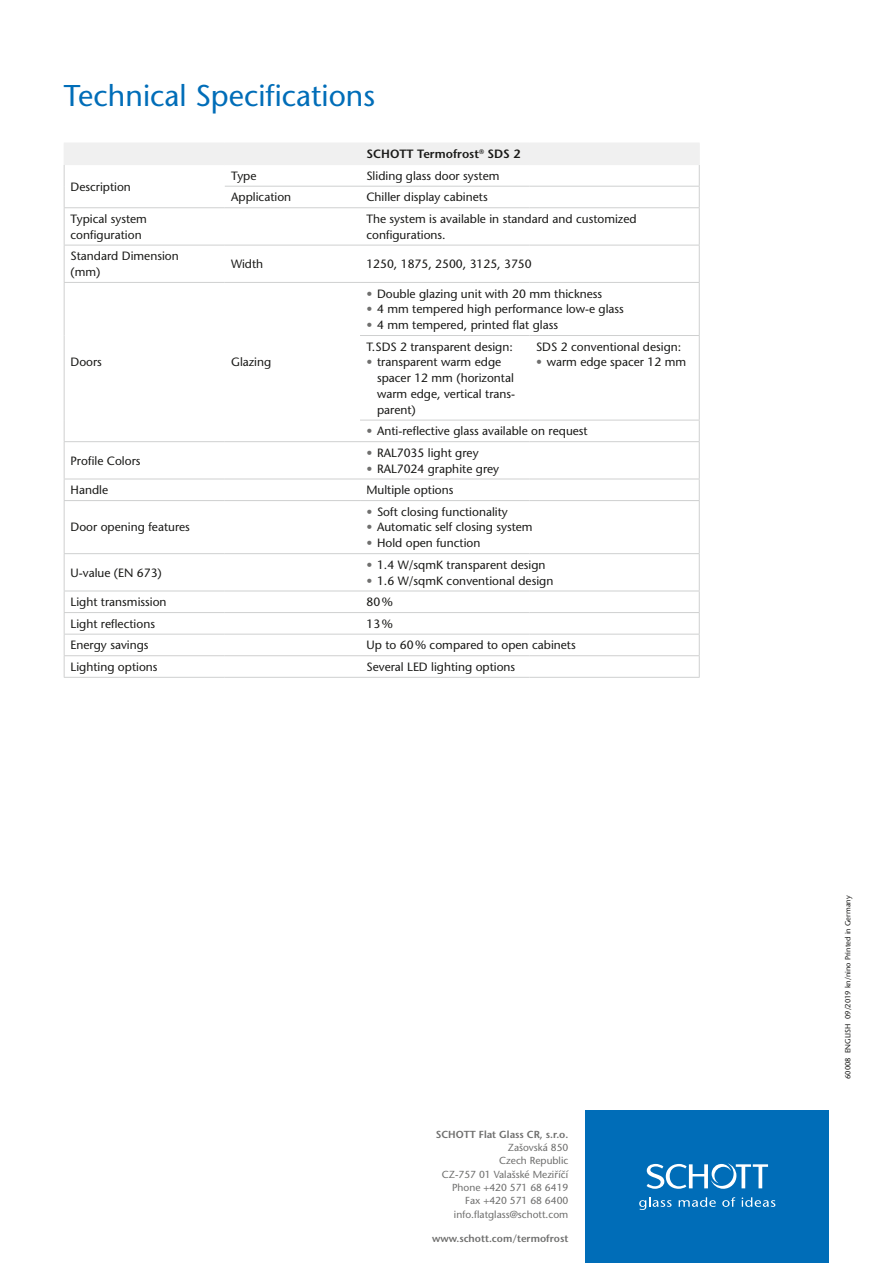
<style>
.page{position:relative;width:893px;height:1263px;background:#fff}
.page>*{position:absolute;margin:0;border:0;box-sizing:border-box;transform-origin:0 0}
.t1{font:500 30px "Stone Sans Std";color:#006db8}
.t2{font:500 12px/15.8px "Stone Sans Std";color:#1a1a18}
.t3{font:600 12px "Stone Sans Std";color:#1a1a18}
.t4{font:500 10.2px/13.4px "Stone Sans Std";color:#6f6f6e;text-align:right}
.t5{font:600 10.2px "Stone Sans Std";color:#6f6f6e}
.t6{font:500 7.5px "Stone Sans Std";color:#1a1a18}
.s1{color:#6f6f6e}
</style>
<div class="page">
<div style="left:585px;top:1110px;width:244px;height:153px;background:#006db8"></div>
<svg style="left:639px;top:1197px;width:33px;height:13px"></svg>
<svg style="left:679px;top:1197px;width:37px;height:10px"></svg>
<svg style="left:722px;top:1197px;width:13px;height:10px"></svg>
<svg style="left:742px;top:1197px;width:33px;height:10px"></svg>
<svg style="left:647px;top:1163px;width:121px;height:26px"></svg>
<hr style="left:225px;top:207px;width:135px;height:1px;background:#cfd0d0">
<hr style="left:360px;top:207px;width:170px;height:1px;background:#cfd0d0">
<hr style="left:530px;top:207px;width:170px;height:1px;background:#cfd0d0">
<hr style="left:360px;top:441px;width:170px;height:1px;background:#cfd0d0">
<hr style="left:530px;top:441px;width:170px;height:1px;background:#cfd0d0">
<hr style="left:360px;top:479px;width:170px;height:1px;background:#cfd0d0">
<hr style="left:530px;top:479px;width:170px;height:1px;background:#cfd0d0">
<hr style="left:64px;top:500px;width:161px;height:1px;background:#cfd0d0">
<hr style="left:225px;top:500px;width:135px;height:1px;background:#cfd0d0">
<hr style="left:360px;top:500px;width:170px;height:1px;background:#cfd0d0">
<hr style="left:530px;top:500px;width:170px;height:1px;background:#cfd0d0">
<hr style="left:64px;top:553px;width:161px;height:1px;background:#cfd0d0">
<hr style="left:225px;top:553px;width:135px;height:1px;background:#cfd0d0">
<hr style="left:360px;top:553px;width:170px;height:1px;background:#cfd0d0">
<hr style="left:530px;top:553px;width:170px;height:1px;background:#cfd0d0">
<hr style="left:64px;top:634px;width:161px;height:1px;background:#cfd0d0">
<hr style="left:64px;top:655px;width:161px;height:1px;background:#cfd0d0">
<hr style="left:64px;top:677px;width:161px;height:1px;background:#cfd0d0">
<hr style="left:699px;top:208px;width:1px;height:37px;background:#cfd0d0">
<svg style="left:699px;top:421px;width:1px;height:20px"></svg>
<hr style="left:64px;top:442px;width:1px;height:37px;background:#cfd0d0">
<hr style="left:699px;top:442px;width:1px;height:37px;background:#cfd0d0">
<svg style="left:64px;top:480px;width:1px;height:20px"></svg>
<svg style="left:699px;top:479px;width:1px;height:21px"></svg>
<hr style="left:64px;top:501px;width:1px;height:52px;background:#cfd0d0">
<hr style="left:699px;top:501px;width:1px;height:52px;background:#cfd0d0">
<hr style="left:64px;top:554px;width:1px;height:37px;background:#cfd0d0">
<hr style="left:699px;top:554px;width:1px;height:37px;background:#cfd0d0">
<svg style="left:64px;top:143px;width:636px;height:64px"></svg>
<hr style="left:64px;top:207px;width:161px;height:1px;background:#cfd0d0">
<hr style="left:64px;top:208px;width:1px;height:37px;background:#cfd0d0">
<hr style="left:699px;top:336px;width:1px;height:84px;background:#cfd0d0">
<hr style="left:360px;top:420px;width:170px;height:1px;background:#cfd0d0">
<hr style="left:530px;top:420px;width:170px;height:1px;background:#cfd0d0">
<hr style="left:64px;top:591px;width:161px;height:1px;background:#cfd0d0">
<hr style="left:64px;top:612px;width:161px;height:1px;background:#cfd0d0">
<svg style="left:64px;top:591px;width:1px;height:86px"></svg>
<hr style="left:225px;top:591px;width:135px;height:1px;background:#cfd0d0">
<hr style="left:225px;top:612px;width:135px;height:1px;background:#cfd0d0">
<hr style="left:225px;top:634px;width:135px;height:1px;background:#cfd0d0">
<hr style="left:360px;top:591px;width:170px;height:1px;background:#cfd0d0">
<hr style="left:530px;top:591px;width:170px;height:1px;background:#cfd0d0">
<hr style="left:360px;top:612px;width:170px;height:1px;background:#cfd0d0">
<hr style="left:530px;top:612px;width:170px;height:1px;background:#cfd0d0">
<hr style="left:360px;top:634px;width:170px;height:1px;background:#cfd0d0">
<hr style="left:530px;top:634px;width:170px;height:1px;background:#cfd0d0">
<hr style="left:64px;top:245px;width:161px;height:1px;background:#cfd0d0">
<hr style="left:64px;top:245px;width:1px;height:37px;background:#cfd0d0">
<hr style="left:64px;top:282px;width:161px;height:1px;background:#cfd0d0">
<hr style="left:64px;top:283px;width:1px;height:52px;background:#cfd0d0">
<hr style="left:64px;top:335px;width:1px;height:85px;background:#cfd0d0">
<svg style="left:64px;top:420px;width:1px;height:21px"></svg>
<hr style="left:64px;top:441px;width:161px;height:1px;background:#cfd0d0">
<hr style="left:64px;top:479px;width:161px;height:1px;background:#cfd0d0">
<hr style="left:225px;top:245px;width:135px;height:1px;background:#cfd0d0">
<hr style="left:225px;top:282px;width:135px;height:1px;background:#cfd0d0">
<hr style="left:225px;top:441px;width:135px;height:1px;background:#cfd0d0">
<hr style="left:225px;top:479px;width:135px;height:1px;background:#cfd0d0">
<hr style="left:360px;top:245px;width:170px;height:1px;background:#cfd0d0">
<hr style="left:530px;top:245px;width:170px;height:1px;background:#cfd0d0">
<hr style="left:699px;top:245px;width:1px;height:37px;background:#cfd0d0">
<hr style="left:360px;top:282px;width:170px;height:1px;background:#cfd0d0">
<hr style="left:530px;top:282px;width:170px;height:1px;background:#cfd0d0">
<hr style="left:699px;top:283px;width:1px;height:52px;background:#cfd0d0">
<hr style="left:360px;top:335px;width:170px;height:1px;background:#cfd0d0">
<hr style="left:530px;top:335px;width:170px;height:1px;background:#cfd0d0">
<hr style="left:225px;top:655px;width:135px;height:1px;background:#cfd0d0">
<hr style="left:225px;top:677px;width:135px;height:1px;background:#cfd0d0">
<hr style="left:360px;top:655px;width:170px;height:1px;background:#cfd0d0">
<hr style="left:530px;top:655px;width:170px;height:1px;background:#cfd0d0">
<svg style="left:699px;top:591px;width:1px;height:86px"></svg>
<hr style="left:360px;top:677px;width:170px;height:1px;background:#cfd0d0">
<hr style="left:530px;top:677px;width:170px;height:1px;background:#cfd0d0">
<h1 class="t1" style="left:64px;top:78px;width:313px">Technical Specifications</h1>
<p class="t3" style="left:366px;top:147px;width:155px">SCHOTT Termofrost<sup>®</sup> SDS 2</p>
<p class="t2" style="left:71px;top:179px;width:62px">Description</p>
<p class="t2" style="left:231px;top:168px;width:27px">Type</p>
<p class="t2" style="left:366px;top:168px;width:135px">Sliding glass door system</p>
<p class="t2" style="left:231px;top:189px;width:62px">Application</p>
<p class="t2" style="left:366px;top:189px;width:123px">Chiller display cabinets</p>
<p class="t2" style="left:71px;top:211px;width:78px">Typical system configuration</p>
<p class="t2" style="left:366px;top:211px;width:272px">The system is available in standard and customized configurations.</p>
<p class="t2" style="left:71px;top:248px;width:110px">Standard Dimension (mm)</p>
<p class="t2" style="left:231px;top:256px;width:33px">Width</p>
<p class="t2" style="left:366px;top:256px;width:167px">1250, 1875, 2500, 3125, 3750</p>
<p class="t2" style="left:71px;top:354px;width:33px">Doors</p>
<p class="t2" style="left:231px;top:354px;width:42px">Glazing</p>
<p class="t2" style="left:71px;top:453px;width:71px">Profile Colors</p>
<p class="t2" style="left:366px;top:286px;width:237px"><span class="s1">•</span> Double glazing unit with 20 mm thickness</p>
<p class="t2" style="left:366px;top:301px;width:259px"><span class="s1">•</span> 4 mm tempered high performance low-e glass</p>
<p class="t2" style="left:366px;top:314px;width:193px;line-height:21.6px"><span class="s1">•</span> 4 mm tempered, printed flat glass<br>T.SDS 2 transparent design:</p>
<p class="t2" style="left:377px;top:354px;width:140px;text-indent:-11px"><span class="s1">•</span> transparent warm edge spacer 12 mm (horizontal warm edge, vertical trans&shy;parent)</p>
<p class="t2" style="left:536px;top:339px;width:147px">SDS 2 conventional design:</p>
<p class="t2" style="left:536px;top:354px;width:152px"><span class="s1">•</span> warm edge spacer 12 mm</p>
<p class="t2" style="left:366px;top:423px;width:223px"><span class="s1">•</span> Anti-reflective glass available on request</p>
<p class="t2" style="left:366px;top:445px;width:114px"><span class="s1">•</span> RAL7035 light grey</p>
<p class="t2" style="left:366px;top:460px;width:134px"><span class="s1">•</span> RAL7024 graphite grey</p>
<p class="t2" style="left:71px;top:482px;width:39px">Handle</p>
<p class="t2" style="left:366px;top:482px;width:88px">Multiple options</p>
<p class="t2" style="left:71px;top:519px;width:121px">Door opening features</p>
<p class="t2" style="left:366px;top:504px;width:143px"><span class="s1">•</span> Soft closing functionality</p>
<p class="t2" style="left:366px;top:519px;width:168px"><span class="s1">•</span> Automatic self closing system</p>
<p class="t2" style="left:366px;top:535px;width:116px"><span class="s1">•</span> Hold open function</p>
<p class="t2" style="left:71px;top:565px;width:93px">U-value (EN 673)</p>
<p class="t2" style="left:366px;top:557px;width:181px"><span class="s1">•</span> 1.4 W/sqmK transparent design</p>
<p class="t2" style="left:366px;top:572px;width:188px"><span class="s1">•</span> 1.6 W/sqmK conventional design</p>
<p class="t2" style="left:71px;top:594px;width:98px">Light transmission</p>
<p class="t2" style="left:366px;top:594px;width:28px">80%</p>
<p class="t2" style="left:71px;top:616px;width:86px">Light reflections</p>
<p class="t2" style="left:366px;top:616px;width:28px">13%</p>
<p class="t2" style="left:71px;top:637px;width:79px">Energy savings</p>
<p class="t2" style="left:366px;top:637px;width:211px">Up to 60% compared to open cabinets</p>
<p class="t2" style="left:71px;top:659px;width:88px">Lighting options</p>
<p class="t2" style="left:366px;top:659px;width:150px">Several LED lighting options</p>
<p class="t5" style="left:436px;top:1128px;width:134px">SCHOTT Flat Glass CR, s.r.o.</p>
<p class="t4" style="left:442px;top:1141px;width:128px">Zašovská 850<br>Czech Republic<br>CZ-757 01 Valašské Mezirˇícˇí<br>Phone +420 571 68 6419<br>Fax +420 571 68 6400 info.flatglass@schott.com</p>
<p class="t5" style="left:432px;top:1232px;width:138px">www.schott.com/termofrost</p>
<p class="t6" style="left:843px;top:1079px;width:185px;rotate:-90deg">60008 ENGLISH 09/2019 kn/nino Printed in Germany</p>
</div>
